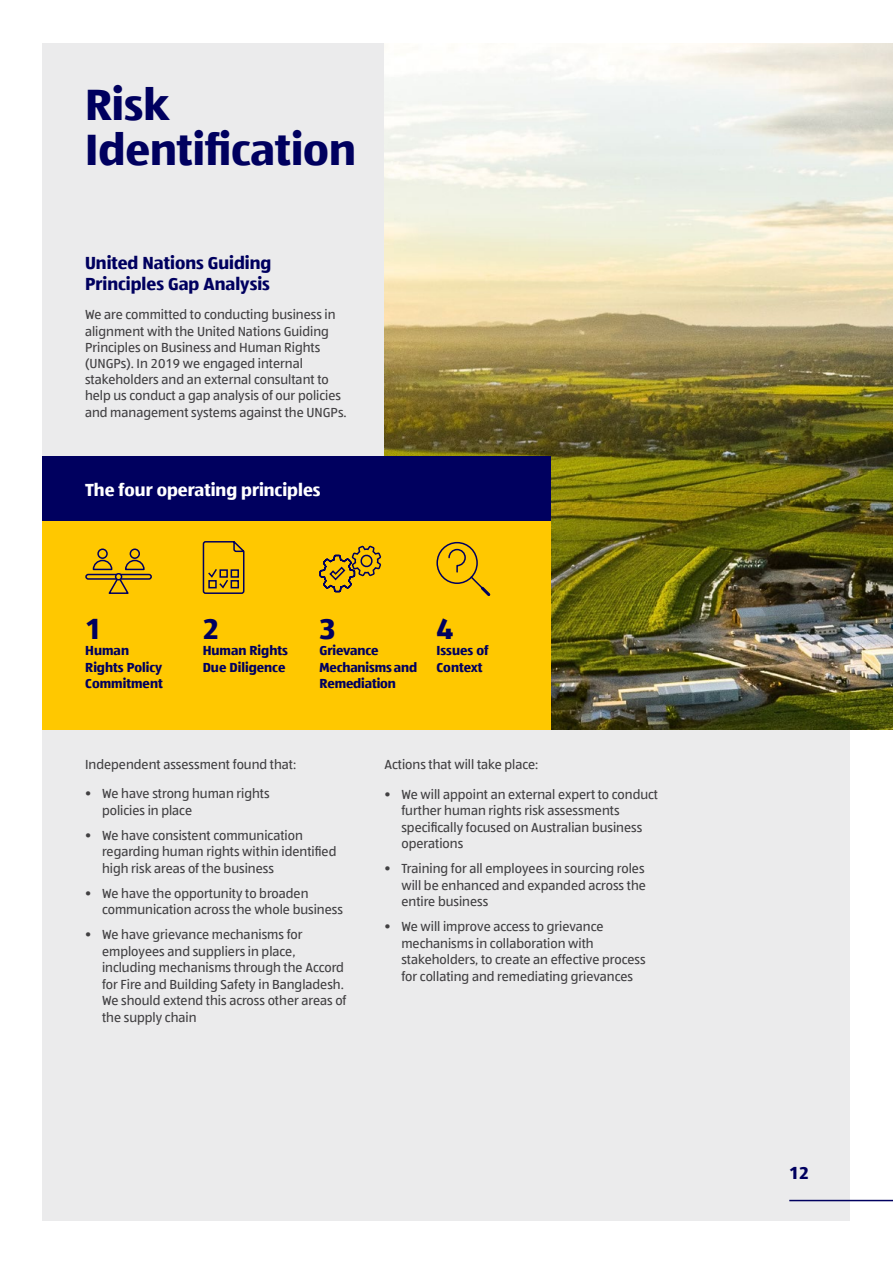
<style>
.page{position:relative;width:893px;height:1263px;background:#fff}
.page>*{position:absolute;margin:0;border:0;box-sizing:border-box;transform-origin:0 0}
.t1{font:700 45px/45px "ALDISUED Office";color:#00005f}
.t2{font:700 30px "ALDISUED Office";color:#00005f}
.t3{font:700 18px/21px "ALDISUED Office";color:#00005f}
.t4{font:700 18px "ALDISUED Office";color:#fff}
.t5{font:13.5px/16.5px "ALDISUED Office";color:#414042}
.t6{font:700 13.5px/16.2px "ALDISUED Office";color:#00005f}
</style>
<div class="page">
<div style="left:43px;top:43px;width:807px;height:1178px;background:#ebebec"></div>
<hr style="left:789px;top:1200px;width:104px;height:1px;background:#00005f">
<img style="left:384px;top:43px;width:509px;height:686px">
<div style="left:43px;top:521px;width:508px;height:208px;background:#ffc800"></div>
<svg style="left:202px;top:541px;width:43px;height:53px"></svg>
<svg style="left:319px;top:545px;width:63px;height:48px"></svg>
<div style="left:436px;top:542px;width:42px;height:42px;border:2px solid #00005f;border-radius:50%"></div>
<svg style="left:448px;top:548px;width:43px;height:48px"></svg>
<div style="left:43px;top:456px;width:508px;height:65px;background:#00005f"></div>
<div style="left:85px;top:574px;width:67px;height:6px;border:2px solid #00005f;border-radius:2px"></div>
<div style="left:97px;top:548px;width:11px;height:11px;border:2px solid #00005f;border-radius:50%"></div>
<div style="left:130px;top:548px;width:10px;height:11px;border:2px solid #00005f;border-radius:50%"></div>
<svg style="left:92px;top:559px;width:53px;height:35px"></svg>
<h1 class="t1" style="left:85px;top:81px;width:272px">Risk<br>Identification</h1>
<h3 class="t3" style="left:85px;top:252px;width:188px">United Nations Guiding<br>Principles Gap Analysis</h3>
<p class="t5" style="left:85px;top:306px;width:263px">We are committed to conducting business in alignment with the United Nations Guiding Principles on Business and Human Rights (UNGPs). In 2019 we engaged internal stakeholders and an external consultant to help us conduct a gap analysis of our policies and management systems against the UNGPs.</p>
<h3 class="t4" style="left:85px;top:477px;width:237px">The four operating principles</h3>
<h2 class="t2" style="left:85px;top:609px;width:18px">1</h2>
<p class="t6" style="left:85px;top:642px;width:79px">Human<br>Rights Policy<br>Commitment</p>
<h2 class="t2" style="left:203px;top:609px;width:18px">2</h2>
<p class="t6" style="left:203px;top:642px;width:87px">Human Rights<br>Due Diligence</p>
<h2 class="t2" style="left:319px;top:609px;width:18px">3</h2>
<p class="t6" style="left:319px;top:642px;width:99px">Grievance<br>Mechanisms and<br>Remediation</p>
<h2 class="t2" style="left:436px;top:609px;width:18px">4</h2>
<p class="t6" style="left:436px;top:642px;width:54px">Issues of<br>Context</p>
<p class="t5" style="left:85px;top:756px;width:213px">Independent assessment found that:</p>
<p class="t5" style="left:102px;top:785px;width:169px;text-indent:-17px">• We have strong human rights policies in place</p>
<p class="t5" style="left:102px;top:826px;width:236px;text-indent:-17px">• We have consistent communication regarding human rights within identified high risk areas of the business</p>
<p class="t5" style="left:102px;top:884px;width:242px;text-indent:-17px">• We have the opportunity to broaden communication across the whole business</p>
<p class="t5" style="left:102px;top:926px;width:246px;text-indent:-17px">• We have grievance mechanisms for employees and suppliers in place, including mechanisms through the Accord for Fire and Building Safety in Bangladesh.<br>We should extend this across other areas of the supply chain</p>
<p class="t5" style="left:384px;top:756px;width:156px">Actions that will take place:</p>
<p class="t5" style="left:401px;top:785px;width:258px;text-indent:-17px">• We will appoint an external expert to conduct further human rights risk assessments specifically focused on Australian business operations</p>
<p class="t5" style="left:401px;top:860px;width:246px;text-align:justify;text-indent:-17px">• Training for all employees in sourcing roles will be enhanced and expanded across the entire business</p>
<p class="t5" style="left:401px;top:918px;width:246px;text-indent:-17px">• We will improve access to grievance mechanisms in collaboration with stakeholders, to create an effective process for collating and remediating grievances</p>
<h3 class="t3" style="left:789px;top:1161px;width:21px">12</h3>
</div>
